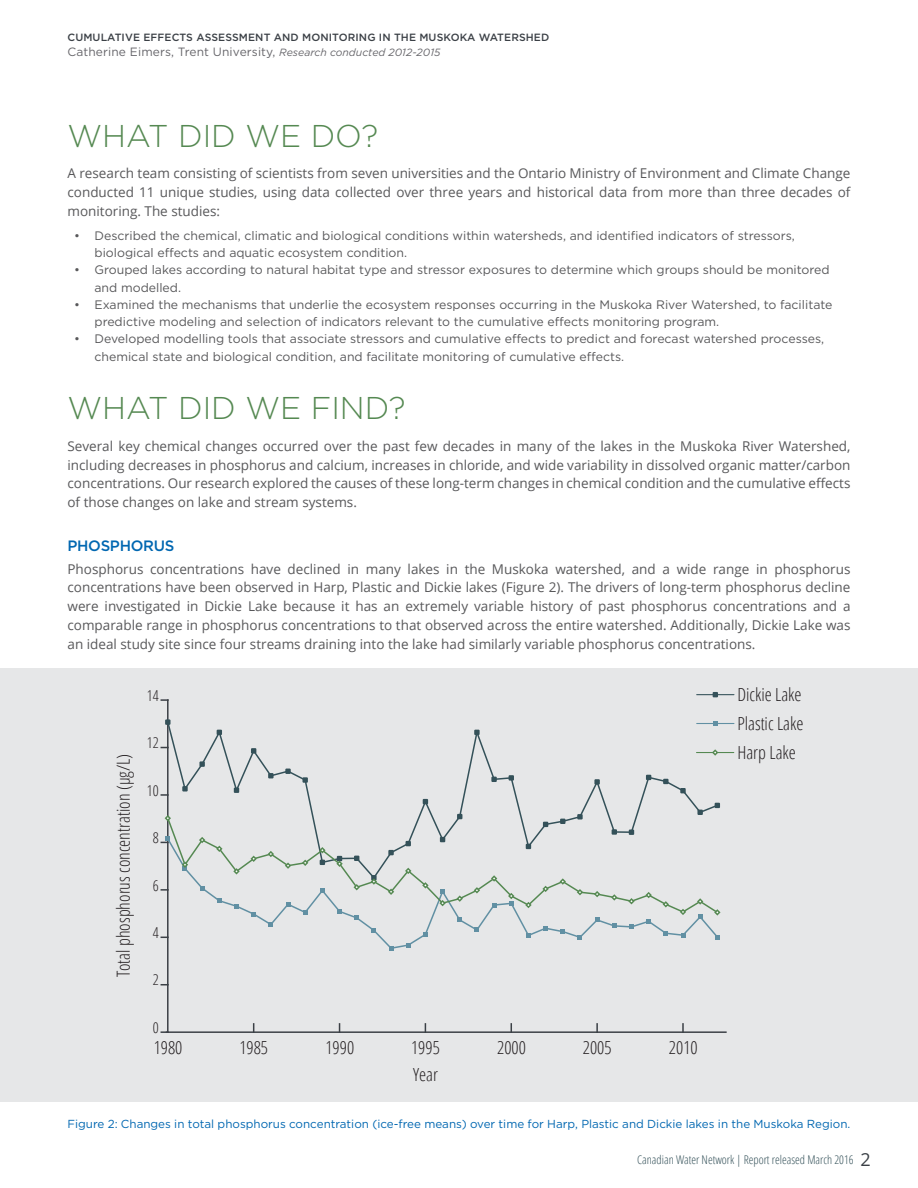
<style>
.page{position:relative;width:918px;height:1188px;background:#fff}
.page>*{position:absolute;margin:0;border:0;box-sizing:border-box;transform-origin:0 0}
.Interior_H2{font:300 31.5px "Gotham";color:#558952}
.t1{font:300 condensed 18px/29px "Open Sans";color:#231e20;text-align:justify}
.t2{font:300 condensed 15px "Open Sans";color:#231e20}
.Interior_H3{font:500 15px "Gotham";letter-spacing:-.02em;color:#0067b1}
.Interior_Body{font:13.5px/18.8px "Open Sans";color:#58585a;text-align:justify}
.t3{font:12.3px/17.2px "Gotham";color:#58585a}
.t4{font:12px "Gotham";letter-spacing:.01em;color:#67666b}
.Folio_Number{font:300 condensed 12px "Open Sans";color:#345159}
.Figure_Callouts{font:11.7px "Gotham";color:#0067b1}
.t5{font:500 10.5px "Gotham";letter-spacing:.01em;color:#3b4046}
.s1{font-style:italic;font-size:10.5px}
.s2{font-weight:400;font-stretch:normal;font-size:18px;color:#3b4046}
</style>
<div class="page">
<div style="left:0;top:669px;width:918px;height:433px;background:#e6e7e8"></div>
<hr style="left:167px;top:1031px;width:559px;height:2px;background:#3b4046">
<svg style="left:596px;top:1024px;width:2px;height:8px"></svg>
<svg style="left:682px;top:1024px;width:2px;height:8px"></svg>
<hr style="left:167px;top:700px;width:2px;height:332px;background:#3b4046">
<svg style="left:161px;top:1031px;width:6px;height:2px"></svg>
<svg style="left:161px;top:699px;width:7px;height:2px"></svg>
<hr style="left:697px;top:694px;width:37px;height:1px;background:#345159">
<hr style="left:697px;top:723px;width:37px;height:1px;background:#6190a3">
<hr style="left:697px;top:752px;width:37px;height:1px;background:#558952">
<svg style="left:713px;top:692px;width:5px;height:5px"></svg>
<svg style="left:161px;top:719px;width:560px;height:231px"></svg>
<p class="t5" style="left:68px;top:30px;width:483px">CUMULATIVE EFFECTS ASSESSMENT AND MONITORING IN THE MUSKOKA WATERSHED</p>
<p class="t4" style="left:68px;top:45px;width:374px">Catherine Eimers, Trent University, <span class="s1">Research conducted 2012-2015</span></p>
<p class="Interior_H2" style="left:68px;top:116px;width:312px">WHAT DID WE DO?</p>
<p class="Interior_Body" style="left:68px;top:164px;width:785px">A research team consisting of scientists from seven universities and the Ontario Ministry of Environment and Climate Change conducted 11 unique studies, using data collected over three years and historical data from more than three decades of monitoring. The studies:</p>
<p class="t3" style="left:94px;top:227px;width:702px;text-indent:-20px">• Described the chemical, climatic and biological conditions within watersheds, and identified indicators of stressors, biological effects and aquatic ecosystem condition.</p>
<p class="t3" style="left:94px;top:261px;width:737px;text-indent:-20px">• Grouped lakes according to natural habitat type and stressor exposures to determine which groups should be monitored and modelled.</p>
<p class="t3" style="left:94px;top:296px;width:739px;text-indent:-20px">• Examined the mechanisms that underlie the ecosystem responses occurring in the Muskoka River Watershed, to facilitate predictive modeling and selection of indicators relevant to the cumulative effects monitoring program.</p>
<p class="t3" style="left:94px;top:330px;width:731px;text-indent:-20px">• Developed modelling tools that associate stressors and cumulative effects to predict and forecast watershed processes, chemical state and biological condition, and facilitate monitoring of cumulative effects.</p>
<p class="Interior_H2" style="left:68px;top:388px;width:340px">WHAT DID WE FIND?</p>
<p class="Interior_Body" style="left:68px;top:436px;width:785px">Several key chemical changes occurred over the past few decades in many of the lakes in the Muskoka River Watershed, including decreases in phosphorus and calcium, increases in chloride, and wide variability in dissolved organic matter/carbon concentrations. Our research explored the causes of these long-term changes in chemical condition and the cumulative effects of those changes on lake and stream systems.</p>
<p class="Interior_H3" style="left:68px;top:535px;width:108px">PHOSPHORUS</p>
<p class="Interior_Body" style="left:68px;top:559px;width:785px">Phosphorus concentrations have declined in many lakes in the Muskoka watershed, and a wide range in phosphorus concentrations have been observed in Harp, Plastic and Dickie lakes (Figure 2). The drivers of long-term phosphorus decline were investigated in Dickie Lake because it has an extremely variable history of past phosphorus concentrations and a comparable range in phosphorus concentrations to that observed across the entire watershed. Additionally, Dickie Lake was an ideal study site since four streams draining into the lake had similarly variable phosphorus concentrations.</p>
<p class="t1" style="left:108px;top:977px;width:225px;rotate:-90deg">Total phosphorus concentration (µg/L)</p>
<p class="t2" style="left:147px;top:685px;width:13px">14</p>
<p class="t1" style="left:737px;top:679px;width:68px">Dickie Lake Plastic Lake Harp Lake</p>
<p class="t2" style="left:147px;top:733px;width:13px">12</p>
<p class="t2" style="left:147px;top:780px;width:13px">10</p>
<p class="t2" style="left:153px;top:828px;width:7px">8</p>
<p class="t2" style="left:153px;top:875px;width:7px">6</p>
<p class="t2" style="left:153px;top:922px;width:7px">4</p>
<p class="t2" style="left:153px;top:970px;width:7px">2</p>
<p class="t2" style="left:153px;top:1017px;width:7px">0</p>
<p class="t1" style="left:154px;top:1032px;width:30px">1980</p>
<p class="t1" style="left:239px;top:1032px;width:30px">1985</p>
<p class="t1" style="left:325px;top:1032px;width:30px">1990</p>
<p class="t1" style="left:411px;top:1033px;width:30px;line-height:27.8px">1995<br>Year</p>
<p class="t1" style="left:497px;top:1032px;width:30px">2000</p>
<p class="t1" style="left:583px;top:1032px;width:30px">2005</p>
<p class="t1" style="left:669px;top:1032px;width:30px">2010</p>
<p class="Figure_Callouts" style="left:68px;top:1116px;width:784px">Figure 2: Changes in total phosphorus concentration (ice-free means) over time for Harp, Plastic and Dickie lakes in the Muskoka Region.</p>
<p class="Folio_Number" style="left:637px;top:1152px;width:235px">Canadian Water Network | Report released March 2016 <span class="s2">2</span></p>
</div>
